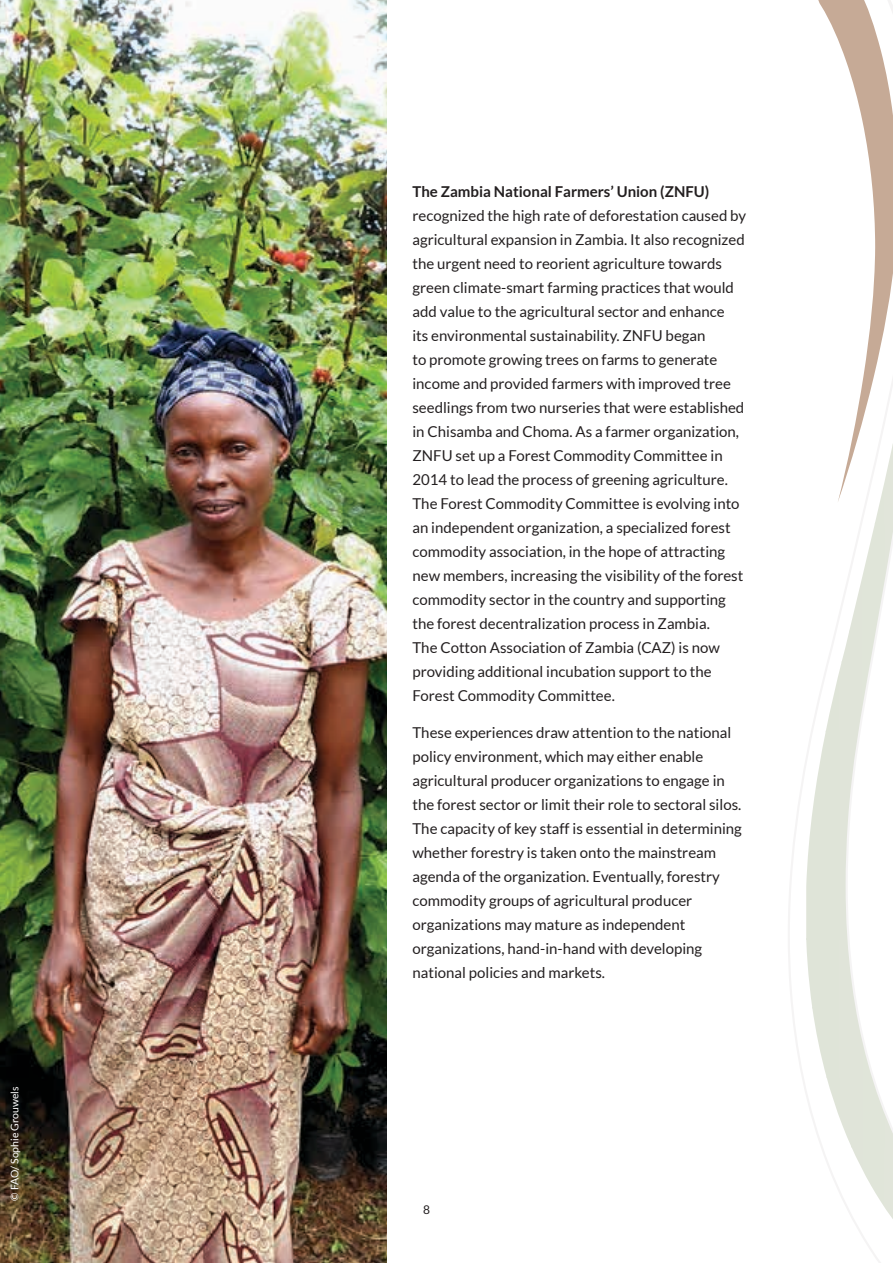
<style>
.page{position:relative;width:893px;height:1263px;background:#fff}
.page>*{position:absolute;margin:0;border:0;box-sizing:border-box;transform-origin:0 0}
.t1{font:15px/24px "Lato";color:#231f20}
.t2{font:700 15px "Lato";color:#231f20}
.t3{font:12px "Lato";color:#231f20}
.t4{font:10.5px "Lato";color:#fff}
</style>
<div class="page">
<svg style="left:788px;top:503px;width:105px;height:760px"></svg>
<svg style="left:818px;top:0;width:75px;height:503px"></svg>
<img style="left:0;top:0;width:387px;height:1263px">
<p class="t4" style="left:9px;top:1200px;width:116px;rotate:-90deg">© FAO/ Sophie Grouwels</p>
<p class="t2" style="left:412px;top:183px;width:298px">The Zambia National Farmers’ Union (ZNFU)</p>
<p class="t1" style="left:412px;top:204px;width:335px">recognized the high rate of deforestation caused by agricultural expansion in Zambia. It also recognized the urgent need to reorient agriculture towards green climate-smart farming practices that would add value to the agricultural sector and enhance<br>its environmental sustainability. ZNFU began<br>to promote growing trees on farms to generate income and provided farmers with improved tree seedlings from two nurseries that were established in Chisamba and Choma. As a farmer organization, ZNFU set up a Forest Commodity Committee in 2014 to lead the process of greening agriculture.<br>The Forest Commodity Committee is evolving into an independent organization, a specialized forest commodity association, in the hope of attracting new members, increasing the visibility of the forest commodity sector in the country and supporting the forest decentralization process in Zambia.<br>The Cotton Association of Zambia (CAZ) is now providing additional incubation support to the Forest Commodity Committee.</p>
<p class="t1" style="left:412px;top:720px;width:331px">These experiences draw attention to the national policy environment, which may either enable agricultural producer organizations to engage in the forest sector or limit their role to sectoral silos.<br>The capacity of key staff is essential in determining whether forestry is taken onto the mainstream agenda of the organization. Eventually, forestry commodity groups of agricultural producer organizations may mature as independent organizations, hand-in-hand with developing national policies and markets.</p>
<p class="t3" style="left:423px;top:1203px;width:8px">8</p>
</div>
